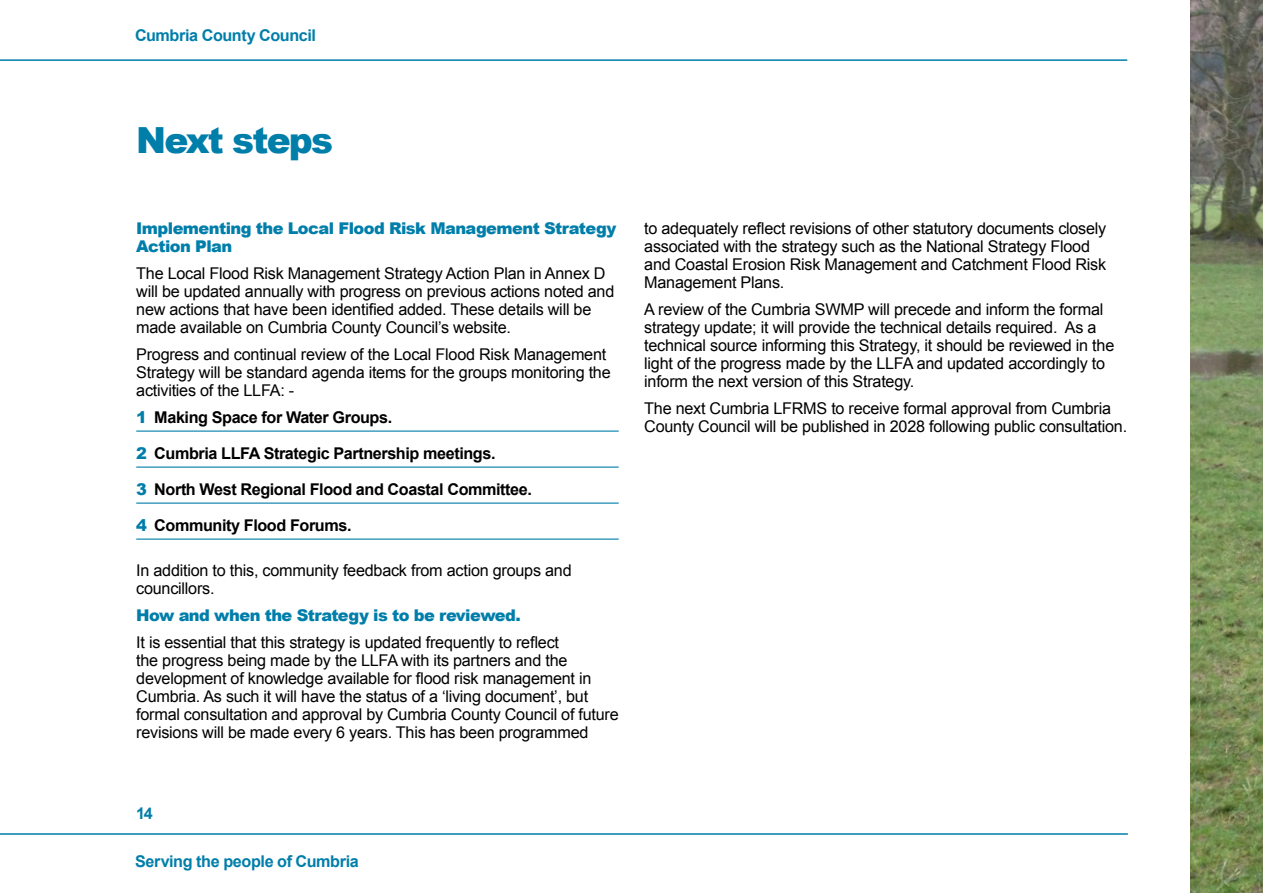
<style>
.page{position:relative;width:1263px;height:893px;background:#fff}
.page>*{position:absolute;margin:0;border:0;box-sizing:border-box;transform-origin:0 0}
.t1{font:900 36px "Arial";letter-spacing:-.05em;color:#007eaa}
.t2{font:16.2px/18px "Arial";letter-spacing:-.015em;color:#000}
.t3{font:700 16.2px "Arial";letter-spacing:-.025em;color:#000}
.t4{font:900 16.2px/18px "Arial";letter-spacing:-.035em;color:#007eaa}
.t5{font:700 16.2px "Arial";letter-spacing:-.025em;color:#007eaa}
.s1{font-weight:900;color:#007eaa}
</style>
<div class="page">
<hr style="left:0;top:59px;width:1127px;height:2px;background:#007eaa">
<hr style="left:0;top:833px;width:1128px;height:2px;background:#007eaa">
<hr style="left:136px;top:431px;width:483px;height:1px;background:#007eaa">
<hr style="left:136px;top:467px;width:483px;height:1px;background:#007eaa">
<hr style="left:136px;top:503px;width:483px;height:1px;background:#007eaa">
<hr style="left:136px;top:539px;width:483px;height:1px;background:#007eaa">
<img style="left:1191px;top:0;width:72px;height:893px">
<p class="t5" style="left:135px;top:25px;width:182px">Cumbria County Council</p>
<h1 class="t1" style="left:136px;top:114px;width:198px">Next steps</h1>
<p class="t4" style="left:136px;top:219px;width:482px">Implementing the Local Flood Risk Management Strategy<br>Action Plan</p>
<p class="t2" style="left:136px;top:264px;width:480px">The Local Flood Risk Management Strategy Action Plan in Annex D will be updated annually with progress on previous actions noted and new actions that have been identified added. These details will be made available on Cumbria County Council’s website.</p>
<p class="t2" style="left:136px;top:345px;width:476px">Progress and continual review of the Local Flood Risk Management<br>Strategy will be standard agenda items for the groups monitoring the activities of the LLFA: -</p>
<p class="t3" style="left:136px;top:407px;width:257px"><span class="s1">1</span> Making Space for Water Groups.</p>
<p class="t3" style="left:136px;top:443px;width:361px"><span class="s1">2</span> Cumbria LLFA Strategic Partnership meetings.</p>
<p class="t3" style="left:136px;top:479px;width:397px"><span class="s1">3</span> North West Regional Flood and Coastal Committee.</p>
<p class="t3" style="left:136px;top:515px;width:217px"><span class="s1">4</span> Community Flood Forums.</p>
<p class="t2" style="left:136px;top:561px;width:437px">In addition to this, community feedback from action groups and councillors.</p>
<p class="t4" style="left:136px;top:606px;width:386px">How and when the Strategy is to be reviewed.</p>
<p class="t2" style="left:136px;top:633px;width:484px">It is essential that this strategy is updated frequently to reflect<br>the progress being made by the LLFA with its partners and the development of knowledge available for flood risk management in Cumbria. As such it will have the status of a ‘living document’, but formal consultation and approval by Cumbria County Council of future revisions will be made every 6 years. This has been programmed</p>
<p class="t2" style="left:644px;top:219px;width:464px">to adequately reflect revisions of other statutory documents closely associated with the strategy such as the National Strategy Flood and Coastal Erosion Risk Management and Catchment Flood Risk Management Plans.</p>
<p class="t2" style="left:644px;top:300px;width:472px">A review of the Cumbria SWMP will precede and inform the formal strategy update; it will provide the technical details required. As a technical source informing this Strategy, it should be reviewed in the light of the progress made by the LLFA and updated accordingly to inform the next version of this Strategy.</p>
<p class="t2" style="left:644px;top:399px;width:484px">The next Cumbria LFRMS to receive formal approval from Cumbria<br>County Council will be published in 2028 following public consultation.</p>
<p class="t5" style="left:136px;top:803px;width:18px">14</p>
<p class="t5" style="left:135px;top:851px;width:225px">Serving the people of Cumbria</p>
</div>
